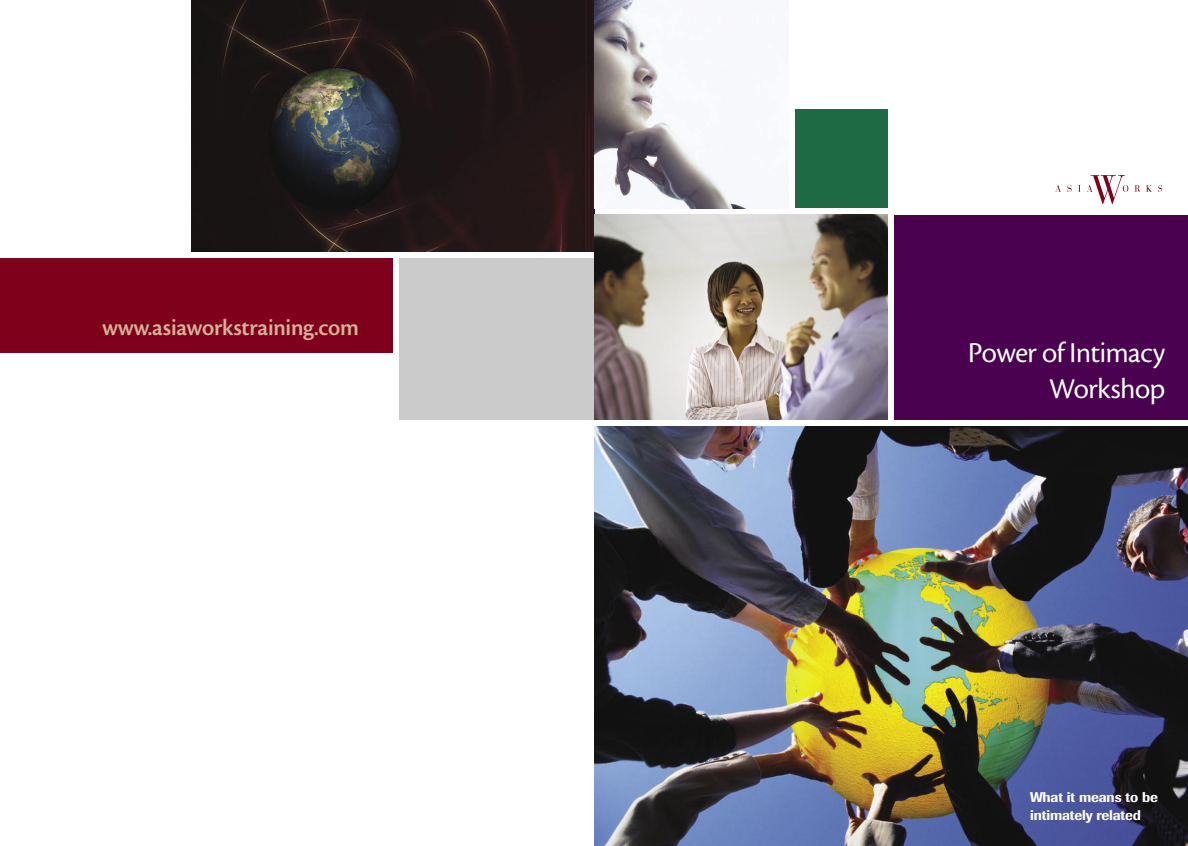
<style>
.page{position:relative;width:1188px;height:846px;background:#fff}
.page>*{position:absolute;margin:0;border:0;box-sizing:border-box;transform-origin:0 0}
.t1{font:30px/36px "Cronos MM 408 30";letter-spacing:-.01em;color:#fff;text-align:right}
.t2{font:24px "Cronos MM 574 24";letter-spacing:-.01em;color:#d4b198}
.Headlines{font:500 14px/18px "Imago";letter-spacing:-.01em;color:#fff}
</style>
<div class="page">
<div style="left:400px;top:258px;width:194px;height:162px;background:#cbcbcb"></div>
<div style="left:0;top:258px;width:393px;height:94px;background:#7f001a"></div>
<img style="left:192px;top:0;width:402px;height:251px">
<img style="left:594px;top:426px;width:594px;height:420px">
<img style="left:594px;top:215px;width:294px;height:205px">
<svg style="left:1055px;top:185px;width:6px;height:7px"></svg>
<svg style="left:1067px;top:185px;width:5px;height:7px"></svg>
<svg style="left:1078px;top:185px;width:3px;height:7px"></svg>
<svg style="left:1135px;top:185px;width:5px;height:7px"></svg>
<svg style="left:1146px;top:185px;width:6px;height:7px"></svg>
<svg style="left:1158px;top:185px;width:4px;height:7px"></svg>
<svg style="left:1087px;top:175px;width:41px;height:29px"></svg>
<div style="left:894px;top:215px;width:294px;height:205px;background:#490150"></div>
<img style="left:594px;top:0;width:151px;height:208px">
<div style="left:795px;top:110px;width:93px;height:98px;background:#1e6a45"></div>
<p class="t2" style="left:102px;top:315px;width:258px">www.asiaworkstraining.com</p>
<p class="t1" style="left:968px;top:336px;width:198px">Power of Intimacy<br>Workshop</p>
<p class="Headlines" style="left:1030px;top:788px;width:129px">What it means to be intimately related</p>
</div>
